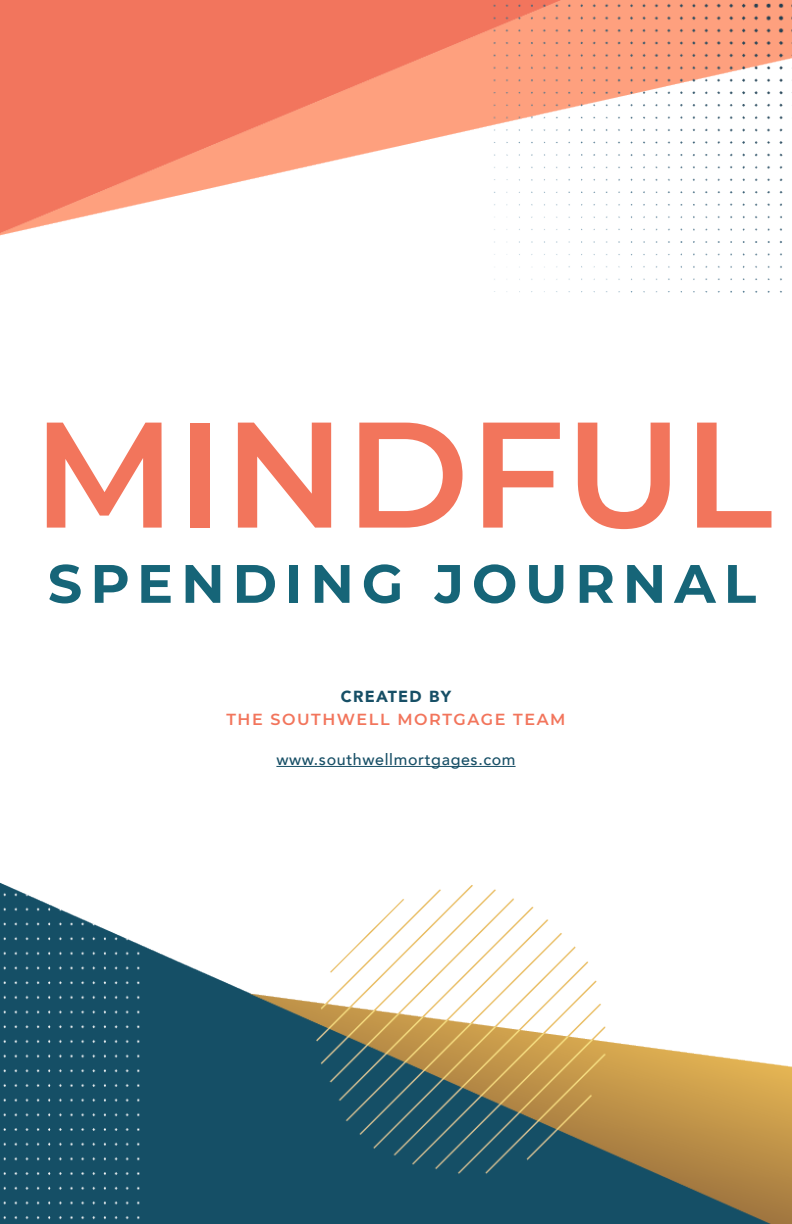
<style>
.page{position:relative;width:792px;height:1224px;background:#fff}
.page>*{position:absolute;margin:0;border:0;box-sizing:border-box;transform-origin:0 0}
.t1{font:600 150px "Montserrat";color:#f2755c}
.Heading{font:700 54px "Montserrat";letter-spacing:.145em;color:#166578}
.Body_Copy{font:500 16px "Avenir";letter-spacing:.04em;color:#174f66}
.Heading-2{font:600 16px "Montserrat";letter-spacing:.1em;color:#f2755c}
.Body_Copy-2{font:900 16px "Avenir";letter-spacing:.08em;color:#174f66}
</style>
<div class="page">
<img style="left:0;top:0;width:792px;height:1224px">
<hr style="left:276px;top:766px;width:240px;height:1px;background:#174f66">
<p class="t1" style="left:33px;top:368px;width:742px">MINDFUL</p>
<p class="Heading" style="left:48px;top:545px;width:710px">SPENDING JOURNAL</p>
<p class="Body_Copy-2" style="left:341px;top:683px;width:112px">CREATED BY</p>
<p class="Heading-2" style="left:226px;top:708px;width:341px">THE SOUTHWELL MORTGAGE TEAM</p>
<p class="Body_Copy" style="left:276px;top:746px;width:241px">www.southwellmortgages.com</p>
</div>
